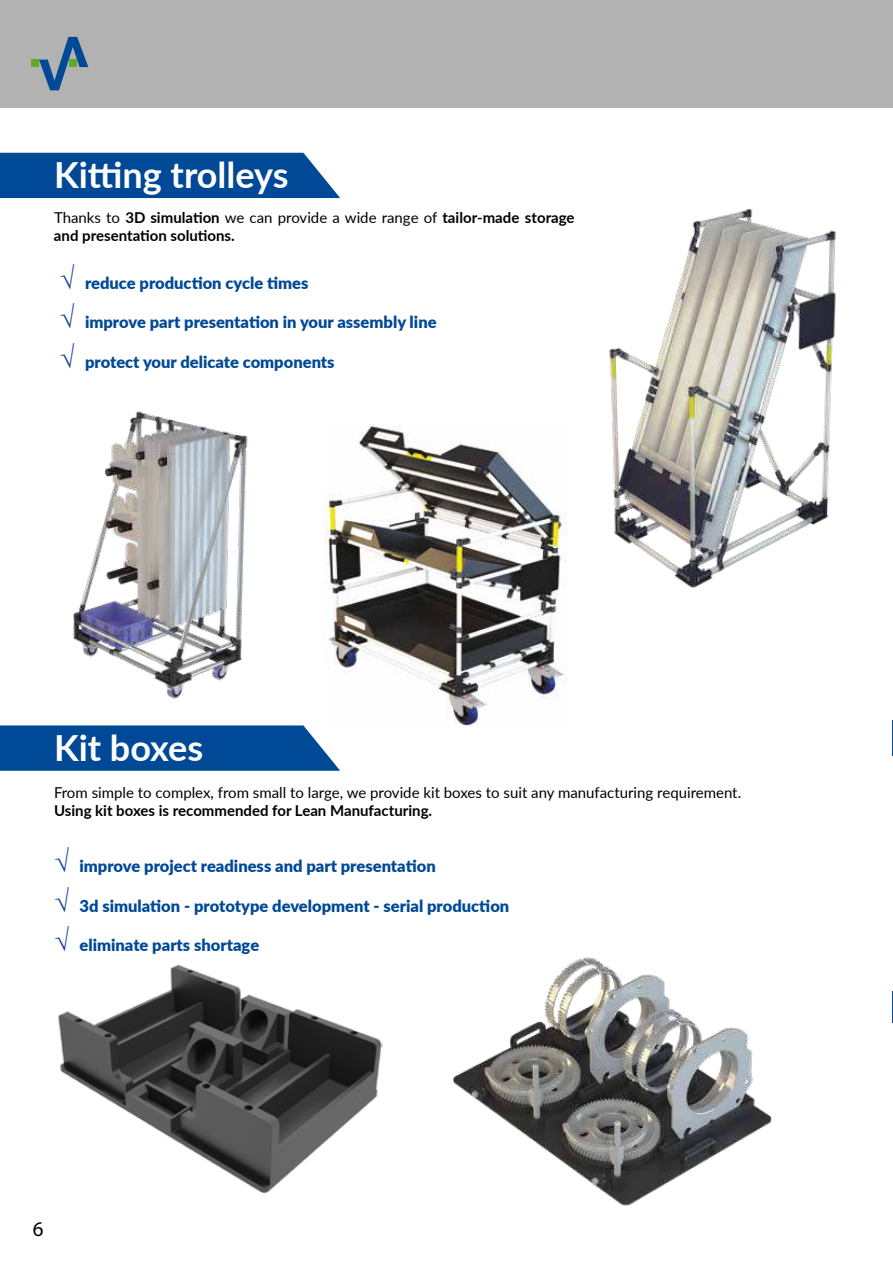
<style>
.page{position:relative;width:893px;height:1263px;background:#fff}
.page>*{position:absolute;margin:0;border:0;box-sizing:border-box;transform-origin:0 0}
.t1{font:700 36px "Lato";color:#fff}
.t2{font:21px "Myriad Pro";color:#000}
.t3{font:900 16.5px "Lato";color:#004996}
.t4{font:700 15px/18px "Lato";color:#000}
.t5{font:15px "Lato";color:#000}
.s1{font-weight:400}
.s2{font-family:"Book Antiqua";font-weight:700;font-size:27px;color:#164194}
</style>
<div class="page">
<div style="left:0;top:0;width:893px;height:108px;background:#b2b2b2"></div>
<div style="left:0;top:153px;width:340px;height:45px;background:#004996"></div>
<svg style="left:0;top:725px;width:340px;height:46px;background:#10559c"></svg>
<img style="left:58px;top:964px;width:325px;height:229px">
<hr style="left:892px;top:721px;width:1px;height:35px;background:#004996">
<img style="left:325px;top:424px;width:242px;height:303px">
<img style="left:73px;top:411px;width:175px;height:288px">
<img style="left:609px;top:209px;width:227px;height:379px">
<img style="left:452px;top:957px;width:320px;height:249px">
<svg style="left:39px;top:37px;width:49px;height:53px"></svg>
<div style="left:69px;top:60px;width:8px;height:7px;background:#60a92c"></div>
<div style="left:31px;top:60px;width:8px;height:7px;background:#60a92c"></div>
<hr style="left:892px;top:991px;width:1px;height:31px;background:#004996">
<h1 class="t1" style="left:54px;top:149px;width:236px">Kitting trolleys</h1>
<p class="t4" style="left:54px;top:207px;width:522px"><span class="s1">Thanks to</span> 3D simulation <span class="s1">we can provide a wide range of</span> tailor-made storage and presentation solutions.</p>
<p class="t3" style="left:60px;top:270px;width:250px"><span class="s2">√</span> reduce production cycle times</p>
<p class="t3" style="left:60px;top:310px;width:379px"><span class="s2">√</span> improve part presentation in your assembly line</p>
<p class="t3" style="left:60px;top:349px;width:277px"><span class="s2">√</span> protect your delicate components</p>
<h1 class="t1" style="left:54px;top:734px;width:151px">Kit boxes</h1>
<p class="t5" style="left:54px;top:782px;width:689px">From simple to complex, from small to large, we provide kit boxes to suit any manufacturing requirement.</p>
<p class="t4" style="left:54px;top:803px;width:380px">Using kit boxes is recommended for Lean Manufacturing.</p>
<p class="t3" style="left:54px;top:854px;width:383px"><span class="s2">√</span> improve project readiness and part presentation</p>
<p class="t3" style="left:54px;top:893px;width:457px"><span class="s2">√</span> 3d simulation - prototype development - serial production</p>
<p class="t3" style="left:54px;top:933px;width:207px"><span class="s2">√</span> eliminate parts shortage</p>
<p class="t2" style="left:33px;top:1216px;width:12px">6</p>
</div>
